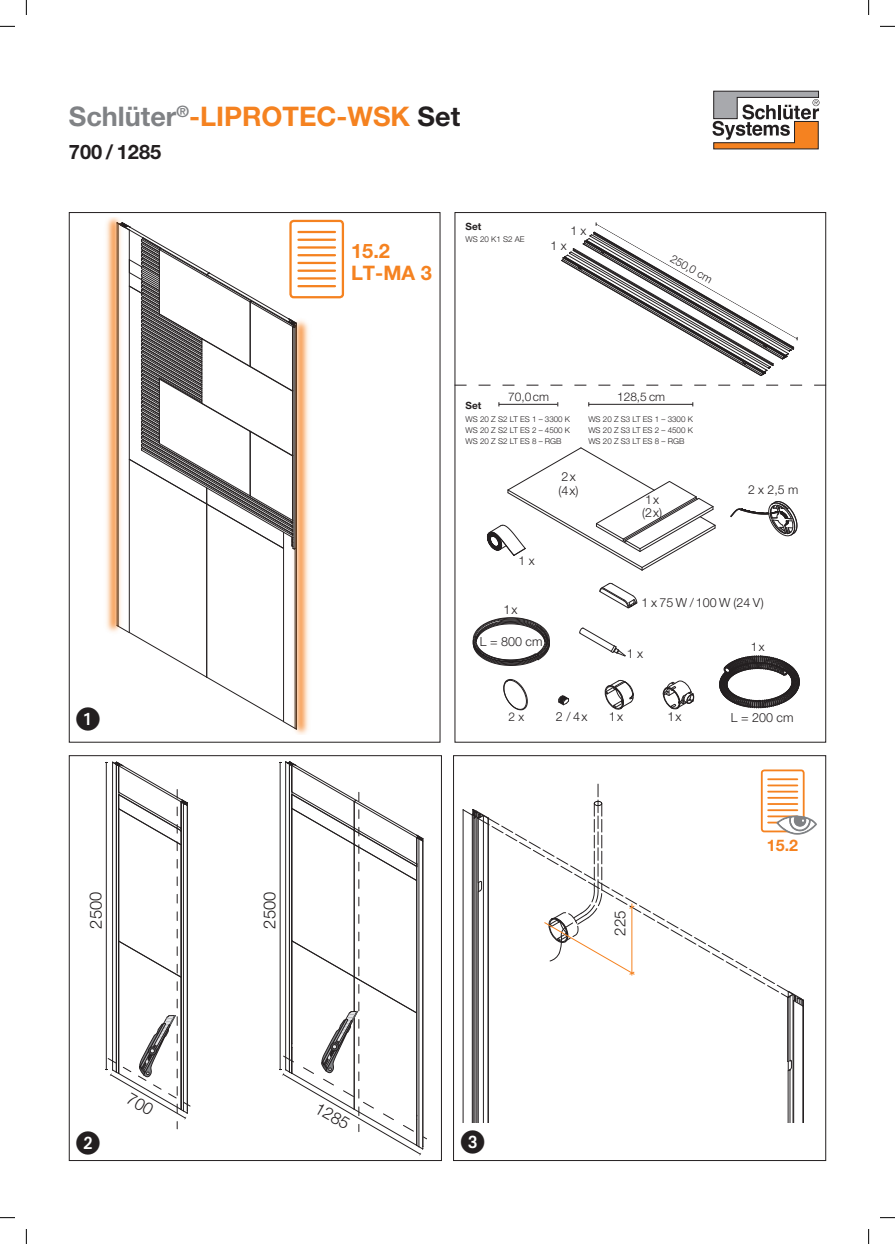
<style>
.page{position:relative;width:895px;height:1244px;background:#fff}
.page>*{position:absolute;margin:0;border:0;box-sizing:border-box;transform-origin:0 0}
.t1{font:700 27px "Helvetica Neue LT Pro";color:#f58220}
.t2{font:23.8px "European Pi One";color:#231f20}
.t3{font:700 20px/22px "Helvetica Neue LT Pro";color:#f58220}
.t4{font:700 20px "Helvetica Neue LT Pro";color:#231f20}
.t5{font:300 16.6px "Helvetica Neue LT Pro";letter-spacing:-.01em;color:#231f20}
.t6{font:700 16px "Helvetica Neue LT Pro";color:#f58220}
.t7{font:300 15.2px "Helvetica Neue LT Pro";color:#231f20}
.t8{font:300 12.5px/13.7px "Helvetica Neue LT Pro";letter-spacing:.1em;color:#231f20}
.t9{font:300 12.5px "Helvetica Neue LT Pro";letter-spacing:.2em;color:#231f20}
.t10{font:300 12.3px "Helvetica Neue LT Pro";color:#231f20}
.t11{font:300 12px "Helvetica Neue LT Pro";color:#231f20}
.t12{font:300 11.9px "Helvetica Neue LT Pro";color:#231f20}
.t13{font:300 11.2px "Helvetica Neue LT Pro";color:#231f20}
.t14{font:700 10px "Helvetica Neue LT Pro";color:#231f20}
.t15{font:300 8px/11px "Helvetica Neue LT Pro";color:#231f20;text-align:justify}
.s1{color:#808285}
.s2{color:#231f20}
</style>
<div class="page">
<svg style="left:712px;top:91px;width:107px;height:58px"></svg>
<div style="left:761px;top:769px;width:43px;height:63px;border:2px solid #f58220;border-radius:3px"></div>
<hr style="left:768px;top:778px;width:29px;height:2px;background:#f58220">
<hr style="left:768px;top:784px;width:29px;height:2px;background:#f58220">
<hr style="left:768px;top:790px;width:29px;height:2px;background:#f58220">
<hr style="left:768px;top:796px;width:29px;height:2px;background:#f58220">
<svg style="left:768px;top:803px;width:29px;height:1px"></svg>
<hr style="left:768px;top:809px;width:29px;height:2px;background:#f58220">
<hr style="left:768px;top:815px;width:29px;height:2px;background:#f58220">
<svg style="left:776px;top:815px;width:41px;height:19px"></svg>
<svg style="left:68px;top:212px;width:373px;height:531px"></svg>
<svg style="left:279px;top:761px;width:148px;height:394px"></svg>
<div style="left:69px;top:755px;width:373px;height:405px;border:1px solid #231f20"></div>
<hr style="left:475px;top:816px;width:1px;height:306px;background:#231f20">
<hr style="left:478px;top:891px;width:1px;height:231px;background:#231f20">
<hr style="left:483px;top:815px;width:1px;height:307px;background:#231f20">
<hr style="left:487px;top:818px;width:1px;height:304px;background:#231f20">
<hr style="left:488px;top:818px;width:1px;height:304px;background:#231f20">
<hr style="left:472px;top:815px;width:1px;height:307px;background:#231f20">
<hr style="left:476px;top:812px;width:1px;height:310px;background:#231f20">
<hr style="left:474px;top:818px;width:1px;height:304px;background:#231f20">
<svg style="left:462px;top:809px;width:26px;height:10px"></svg>
<hr style="left:463px;top:809px;width:1px;height:313px;background:#231f20">
<hr style="left:473px;top:815px;width:1px;height:307px;background:#231f20">
<hr style="left:787px;top:1070px;width:1px;height:52px;background:#231f20">
<hr style="left:787px;top:997px;width:1px;height:64px;background:#231f20">
<svg style="left:787px;top:1059px;width:5px;height:12px"></svg>
<hr style="left:793px;top:1000px;width:1px;height:122px;background:#231f20">
<hr style="left:792px;top:994px;width:1px;height:128px;background:#231f20">
<hr style="left:789px;top:996px;width:1px;height:65px;background:#231f20">
<hr style="left:789px;top:1070px;width:1px;height:52px;background:#231f20">
<hr style="left:802px;top:1005px;width:1px;height:117px;background:#231f20">
<hr style="left:803px;top:1000px;width:1px;height:122px;background:#231f20">
<svg style="left:477px;top:817px;width:309px;height:181px"></svg>
<svg style="left:487px;top:817px;width:302px;height:175px"></svg>
<svg style="left:786px;top:990px;width:18px;height:16px"></svg>
<svg style="left:543px;top:784px;width:92px;height:191px"></svg>
<hr style="left:631px;top:903px;width:1px;height:72px;background:#f58220">
<div style="left:453px;top:755px;width:373px;height:405px;border:1px solid #231f20"></div>
<div style="left:289px;top:220px;width:55px;height:78px;border:2px solid #f58220;border-radius:3px"></div>
<hr style="left:298px;top:231px;width:37px;height:2px;background:#f58220">
<hr style="left:298px;top:238px;width:37px;height:3px;background:#f58220">
<hr style="left:298px;top:246px;width:37px;height:2px;background:#f58220">
<hr style="left:298px;top:254px;width:37px;height:2px;background:#f58220">
<hr style="left:298px;top:262px;width:37px;height:2px;background:#f58220">
<hr style="left:298px;top:269px;width:37px;height:3px;background:#f58220">
<hr style="left:298px;top:277px;width:37px;height:2px;background:#f58220">
<hr style="left:298px;top:285px;width:37px;height:2px;background:#f58220">
<svg style="left:454px;top:212px;width:372px;height:531px"></svg>
<svg style="left:454px;top:385px;width:372px;height:1px"></svg>
<hr style="left:499px;top:404px;width:58px;height:1px;background:#231f20">
<hr style="left:588px;top:404px;width:104px;height:1px;background:#231f20">
<svg style="left:0;top:26px;width:15px;height:1px"></svg>
<svg style="left:880px;top:26px;width:15px;height:1px"></svg>
<svg style="left:0;top:1217px;width:15px;height:1px"></svg>
<svg style="left:880px;top:1217px;width:15px;height:1px"></svg>
<svg style="left:26px;top:0;width:1px;height:15px"></svg>
<svg style="left:26px;top:1229px;width:1px;height:14px"></svg>
<svg style="left:868px;top:0;width:1px;height:15px"></svg>
<svg style="left:868px;top:1229px;width:1px;height:14px"></svg>
<svg style="left:105px;top:761px;width:86px;height:367px"></svg>
<h1 class="t1" style="left:69px;top:99px;width:393px"><span class="s1">Schlüter</span><sup>®</sup>-LIPROTEC-WSK <span class="s2">Set</span></h1>
<h3 class="t4" style="left:69px;top:139px;width:94px">700 / 1285</h3>
<h3 class="t3" style="left:351px;top:239px;width:82px">15.2<br>LT-MA 3</h3>
<p class="t14" style="left:465px;top:220px;width:17px">Set</p>
<p class="t15" style="left:465px;top:233px;width:60px">WS 20 K1 S2 AE</p>
<h3 class="t10" style="left:570px;top:223px;width:18px">1 x</h3>
<h3 class="t10" style="left:550px;top:238px;width:18px">1 x</h3>
<h3 class="t13" style="left:675px;top:251px;width:48px;rotate:30deg">250,0 cm</h3>
<h3 class="t12" style="left:508px;top:389px;width:42px">70,0 cm</h3>
<h3 class="t12" style="left:617px;top:389px;width:50px">128,5 cm</h3>
<p class="t14" style="left:465px;top:399px;width:17px">Set</p>
<p class="t15" style="left:465px;top:413px;width:106px">WS 20 Z S2 LT ES 1 – 3300 K WS 20 Z S2 LT ES 2 – 4500 K WS 20 Z S2 LT ES 8 – RGB</p>
<p class="t15" style="left:588px;top:413px;width:106px">WS 20 Z S3 LT ES 1 – 3300 K WS 20 Z S3 LT ES 2 – 4500 K WS 20 Z S3 LT ES 8 – RGB</p>
<h3 class="t10" style="left:518px;top:553px;width:18px">1 x</h3>
<h3 class="t8" style="left:558px;top:470px;width:22px">2x (4x)</h3>
<h3 class="t8" style="left:642px;top:492px;width:22px">1x (2x)</h3>
<h3 class="t10" style="left:748px;top:482px;width:52px">2 x 2,5 m</h3>
<h2 class="t2" style="left:76px;top:705px;width:25px">1</h2>
<h3 class="t5" style="left:86px;top:928px;width:39px;rotate:-90deg">2500</h3>
<h3 class="t5" style="left:259px;top:928px;width:39px;rotate:-90deg">2500</h3>
<h2 class="t2" style="left:76px;top:1129px;width:25px">2</h2>
<h3 class="t5" style="left:321px;top:1097px;width:38px;rotate:30deg">1285</h3>
<h3 class="t8" style="left:503px;top:602px;width:16px">1x</h3>
<h3 class="t8" style="left:480px;top:634px;width:64px">L = 800 cm</h3>
<h3 class="t9" style="left:641px;top:594px;width:124px">1x75W/100W(24V)</h3>
<h3 class="t8" style="left:626px;top:646px;width:18px">1 x</h3>
<h3 class="t11" style="left:751px;top:639px;width:15px">1x</h3>
<h3 class="t11" style="left:508px;top:709px;width:17px">2 x</h3>
<h3 class="t8" style="left:556px;top:709px;width:33px">2/4x</h3>
<h3 class="t8" style="left:609px;top:709px;width:16px">1x</h3>
<h3 class="t8" style="left:667px;top:709px;width:16px">1x</h3>
<h3 class="t7" style="left:610px;top:935px;width:27px;rotate:-90deg">225</h3>
<h3 class="t8" style="left:731px;top:710px;width:64px">L = 200 cm</h3>
<h3 class="t6" style="left:767px;top:835px;width:33px">15.2</h3>
<h2 class="t2" style="left:461px;top:1128px;width:25px">3</h2>
</div>
